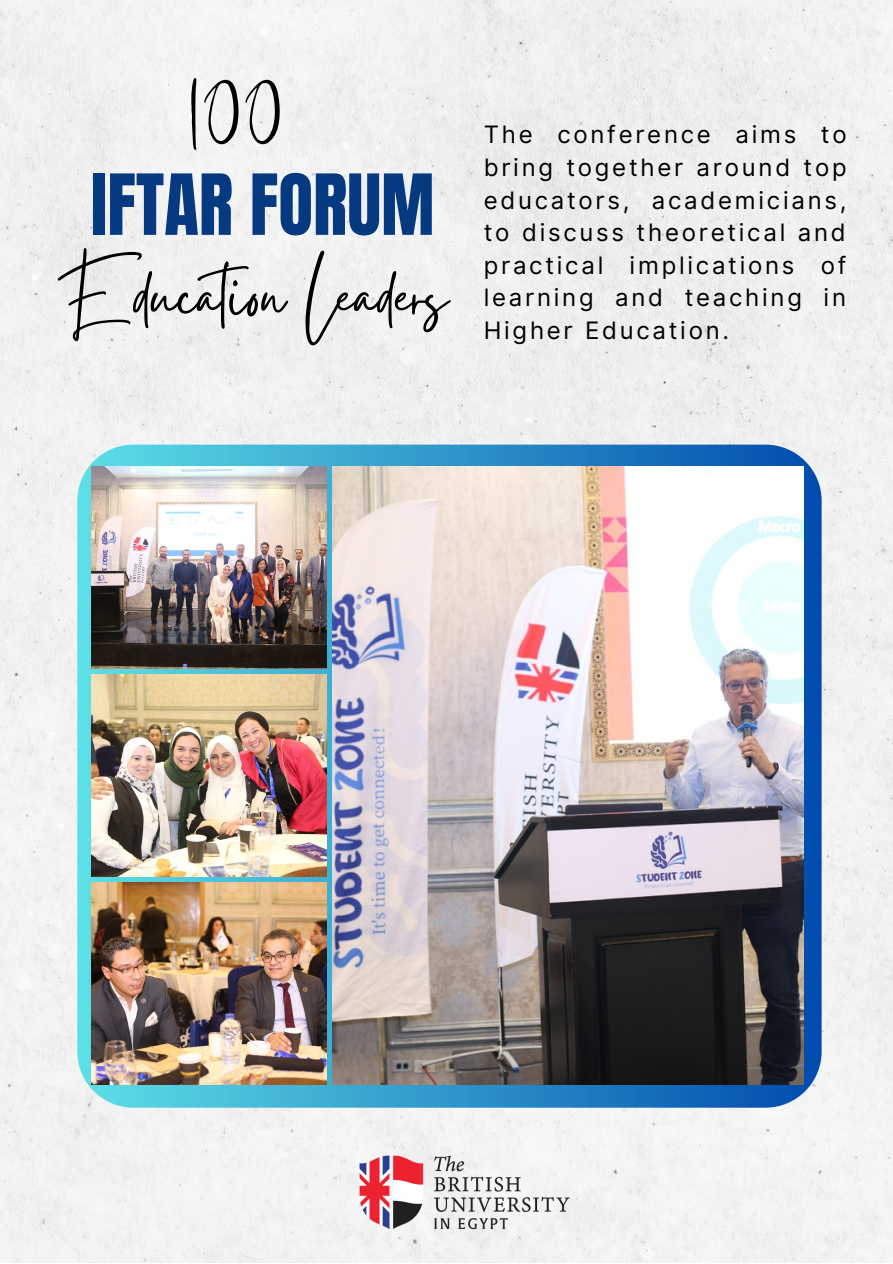
<style>
.page{position:relative;width:893px;height:1264px;background:#fff}
.page>*{position:absolute;margin:0;border:0;box-sizing:border-box;transform-origin:0 0}
.t1{font:97.35px "Gistesy";color:#000}
.t2{font:79.5px "Gistesy";color:#000}
.t3{font:71.55px "Anton";color:#053980}
.t4{font:24px/32.5px "Inter";letter-spacing:.115em;color:#000;text-align:justify}
</style>
<div class="page">
<div style="left:0;top:0;width:892px;height:1262px;background:#f1f1f1"></div>
<svg style="left:77px;top:444px;width:744px;height:663px;background:#3997c6"></svg>
<img style="left:91px;top:466px;width:235px;height:202px">
<img style="left:91px;top:674px;width:235px;height:202px">
<img style="left:91px;top:882px;width:235px;height:202px">
<img style="left:332px;top:466px;width:471px;height:618px">
<img style="left:347px;top:1133px;width:234px;height:118px">
<p class="t1" style="left:188px;top:54px;width:98px">100</p>
<p class="t3" style="left:91px;top:153px;width:345px">IFTAR FORUM</p>
<p class="t2" style="left:61px;top:241px;width:388px">Education Leaders</p>
<p class="t4" style="left:483px;top:118px;width:364px">The conference aims to bring together around top educators, academicians, to discuss theoretical and practical implications of learning and teaching in Higher Education.</p>
</div>
